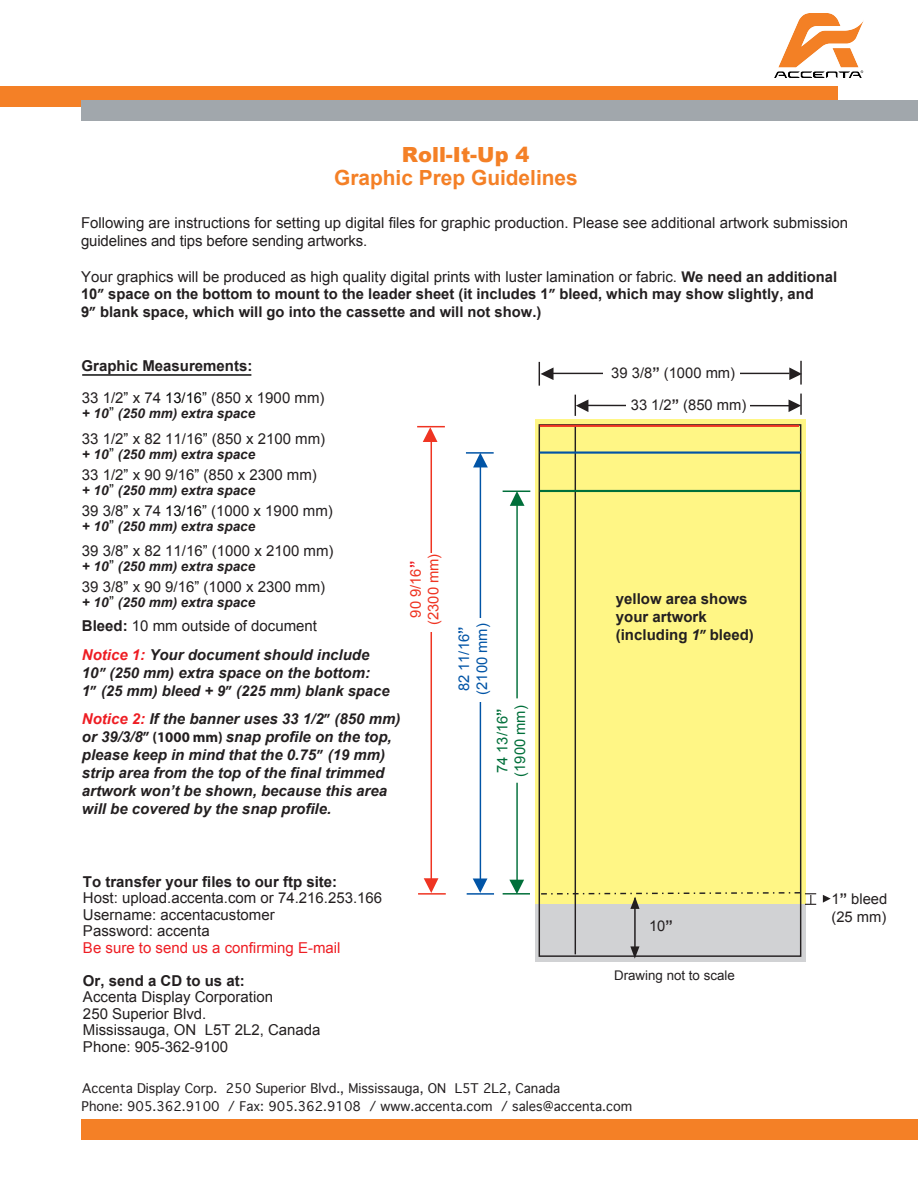
<style>
.page{position:relative;width:918px;height:1188px;background:#fff}
.page>*{position:absolute;margin:0;border:0;box-sizing:border-box;transform-origin:0 0}
.t1{font:700 20.85px "Arial";color:#f48026}
.t2{font:900 20.85px "Arial";color:#f48026}
.t3{font:15px/16.5px "Arial";color:#231f20}
.t4{font:italic 700 15px/18px "Arial";color:#231f20}
.t5{font:700 15px/18px "Arial";color:#231f20}
.t6{font:15px "Arial";color:#ee1d23}
.t7{font:700 14.7px/17.7px "Arial";color:#231f20}
.t8{font:14.7px/17.7px "Arial";color:#231f20}
.t9{font:italic 700 14.7px "Arial";color:#231f20}
.t10{font:14.7px/17.7px "Arial";color:#0154a6}
.t11{font:14.7px/17.7px "Arial";color:#006f3a}
.t12{font:14.7px/17.7px "Arial";color:#ef3422;text-align:center}
.t13{font:italic 700 13.5px "Arial";color:#231f20}
.t14{font:13.35px "Arial";color:#231f20}
.t15{font:12.75px "Geneva";color:#231f20}
.s1{font-weight:700;font-size:14.7px}
.s2{font-family:"Myriad"}
.s3{font-weight:400}
.s4{font-weight:400;font-size:14.7px;color:#050504}
.s5{font-weight:400;font-style:normal;font-size:14.7px;color:#050504}
.s6{font-size:14.7px;color:#050504}
.s7{font-style:normal}
.s8{font-weight:400;font-style:normal}
.s9{color:#ee1d23}
.s10{font-family:"Myriad";font-style:normal;font-size:14.7px}
.s11{font-size:14.7px}
.s12{font-size:15px}
.s13{font-family:"Myriad";font-style:normal}
.s14{font-weight:700;color:#ee1d23}
.s15{font-weight:700}
.s16{font-style:italic}
.s17{font-family:"Myriad";font-size:14.7px}
</style>
<div class="page">
<hr style="left:480px;top:463px;width:1px;height:417px;background:#0154a6">
<div style="left:535px;top:831px;width:271px;height:131px;background:#d1d2d4"></div>
<hr style="left:588px;top:405px;width:203px;height:1px;background:#231f20">
<hr style="left:553px;top:373px;width:237px;height:1px;background:#231f20">
<svg style="left:539px;top:362px;width:15px;height:24px"></svg>
<svg style="left:789px;top:367px;width:11px;height:13px"></svg>
<hr style="left:800px;top:361px;width:2px;height:24px;background:#231f20">
<hr style="left:800px;top:394px;width:2px;height:21px;background:#231f20">
<div style="left:0;top:87px;width:837px;height:20px;background:#f48026"></div>
<div style="left:81px;top:100px;width:837px;height:20px;background:#a1a7ac"></div>
<div style="left:81px;top:1119px;width:837px;height:21px;background:#f48026"></div>
<hr style="left:82px;top:374px;width:169px;height:2px;background:#050504">
<hr style="left:466px;top:452px;width:28px;height:2px;background:#0154a6">
<svg style="left:473px;top:453px;width:15px;height:14px"></svg>
<svg style="left:473px;top:879px;width:14px;height:14px"></svg>
<svg style="left:575px;top:395px;width:13px;height:21px"></svg>
<svg style="left:789px;top:400px;width:12px;height:12px"></svg>
<div style="left:604px;top:359px;width:136px;height:29px;background:#fff"></div>
<div style="left:626px;top:391px;width:124px;height:26px;background:#fff"></div>
<hr style="left:431px;top:441px;width:1px;height:438px;background:#ef3422">
<svg style="left:417px;top:426px;width:28px;height:16px"></svg>
<svg style="left:424px;top:878px;width:14px;height:15px"></svg>
<div style="left:402px;top:553px;width:45px;height:79px;background:#fff"></div>
<hr style="left:467px;top:893px;width:27px;height:2px;background:#0154a6">
<hr style="left:418px;top:893px;width:28px;height:2px;background:#ef3422">
<div style="left:535px;top:420px;width:271px;height:484px;background:#fff685"></div>
<hr style="left:575px;top:425px;width:1px;height:529px;background:#231f20">
<hr style="left:634px;top:898px;width:2px;height:56px;background:#231f20">
<svg style="left:630px;top:946px;width:10px;height:13px"></svg>
<svg style="left:823px;top:895px;width:8px;height:8px"></svg>
<svg style="left:538px;top:891px;width:278px;height:18px"></svg>
<div style="left:539px;top:424px;width:262px;height:533px;border:1px solid #231f20"></div>
<hr style="left:540px;top:425px;width:259px;height:2px;background:#ef3422">
<hr style="left:516px;top:503px;width:2px;height:380px;background:#006f3a">
<svg style="left:503px;top:491px;width:27px;height:15px"></svg>
<svg style="left:509px;top:880px;width:15px;height:13px"></svg>
<hr style="left:503px;top:893px;width:27px;height:2px;background:#006f3a">
<hr style="left:540px;top:451px;width:261px;height:3px;background:#0154a6">
<hr style="left:540px;top:490px;width:261px;height:2px;background:#006f3a">
<div style="left:452px;top:618px;width:44px;height:84px;background:#fff"></div>
<div style="left:488px;top:698px;width:45px;height:85px;background:#fff"></div>
<img style="left:775px;top:14px;width:89px;height:63px">
<h1 class="t2" style="left:402px;top:143px;width:129px">Roll-It-Up 4</h1>
<h1 class="t1" style="left:334px;top:164px;width:245px">Graphic Prep Guidelines</h1>
<p class="t3" style="left:81px;top:214px;width:768px;line-height:18px">Following are instructions for setting up digital files for graphic production. Please see additional artwork submission guidelines and tips before sending artworks.</p>
<p class="t3" style="left:81px;top:268px;width:758px">Your graphics will be produced as high quality digital prints with luster lamination or fabric. <span class="s1">We need an additional</span></p>
<p class="t7" style="left:81px;top:286px;width:734px">10<span class="s2">”</span> space on the bottom to mount to the leader sheet (it includes 1<span class="s2">”</span> bleed, which may show slightly, and<br>9<span class="s2">”</span> blank space, which will go into the cassette and will not show.)</p>
<p class="t5" style="left:82px;top:351px;width:244px;line-height:31.8px">Graphic Measurements:<br><span class="s3">33 1/2</span><span class="s4">”</span> <span class="s3">x 74</span> <span class="s4">13/16”</span> <span class="s3">(850 x 1900 mm)</span></p>
<p class="t13" style="left:82px;top:405px;width:175px">+ 10<span class="s5">”</span> (250 mm) extra space</p>
<p class="t3" style="left:82px;top:430px;width:245px">33 1/2<span class="s6">”</span> x 82 11/16<span class="s6">”</span> (850 x 2100 mm)</p>
<p class="t13" style="left:82px;top:445px;width:175px">+ 10<span class="s5">”</span> (250 mm) extra space</p>
<p class="t3" style="left:82px;top:466px;width:236px">33 1/2<span class="s6">”</span> x 90 9/16<span class="s6">”</span> (850 x 2300 mm)</p>
<p class="t13" style="left:82px;top:481px;width:175px">+ 10<span class="s5">”</span> (250 mm) extra space</p>
<p class="t3" style="left:82px;top:502px;width:252px">39 3/8<span class="s6">”</span> x 74 <span class="s6">13/16”</span> (1000 x 1900 mm)</p>
<p class="t13" style="left:82px;top:517px;width:175px">+ 10<span class="s5">”</span> (250 mm) extra space</p>
<p class="t3" style="left:82px;top:543px;width:253px">39 3/8<span class="s6">”</span> x 82 11/16<span class="s6">”</span> (1000 x 2100 mm)</p>
<p class="t13" style="left:82px;top:558px;width:175px">+ 10<span class="s5">”</span> (250 mm) extra space</p>
<p class="t3" style="left:82px;top:579px;width:245px">39 3/8<span class="s6">”</span> x 90 9/16<span class="s6">”</span> (1000 x 2300 mm)</p>
<p class="t13" style="left:82px;top:594px;width:175px">+ 10<span class="s5">”</span> (250 mm) extra space</p>
<p class="t4" style="left:82px;top:612px;width:289px;line-height:28.5px"><span class="s7">Bleed:</span> <span class="s8">10 mm outside of document<br></span><span class="s9">Notice 1:</span> Your document should include</p>
<p class="t4" style="left:82px;top:664px;width:290px">10<span class="s10">”</span> <span class="s11">(250 mm)</span> extra space on the bottom:</p>
<p class="t9" style="left:82px;top:681px;width:309px"><span class="s12">1</span><span class="s13">”</span> (25 mm) bleed + 9<span class="s13">”</span> (225 mm) blank space</p>
<p class="t4" style="left:82px;top:710px;width:320px"><span class="s9">Notice 2:</span> If the banner uses 33 1/2<span class="s10">”</span> (850 mm) or 39/3/8<span class="s10">” (1000 mm)</span> snap profile on the top, please keep in mind that the 0.75<span class="s10">”</span> (19 mm) strip area from the top of the final trimmed artwork won’t be shown, because this area will be covered by the snap profile.</p>
<p class="t12" style="left:407px;top:625px;width:73px;rotate:-90deg">90 9/16<span class="s14">” </span>(2300 mm)</p>
<p class="t10" style="left:455px;top:695px;width:73px;rotate:-90deg">82 11/16<span class="s15">” </span>(2100 mm)</p>
<p class="t11" style="left:494px;top:777px;width:73px;rotate:-90deg">74 13/16<span class="s15">” </span>(1900 mm)</p>
<p class="t5" style="left:83px;top:873px;width:256px">To transfer your files to our ftp site:</p>
<p class="t3" style="left:83px;top:890px;width:301px">Host: upload.accenta.com or 74.216.253.166<br>Username: accentacustomer<br>Password: accenta</p>
<p class="t6" style="left:83px;top:937px;width:259px">Be sure to send us a confirming E-mail</p>
<p class="t5" style="left:83px;top:972px;width:163px">Or, send a CD to us at:</p>
<p class="t3" style="left:83px;top:989px;width:239px">Accenta Display Corporation<br>250 Superior Blvd.<br>Mississauga, ON L5T 2L2, Canada<br>Phone: 905-362-9100</p>
<p class="t15" style="left:82px;top:1077px;width:480px">Accenta Display Corp. 250 Superior Blvd., Mississauga, ON L5T 2L2, Canada</p>
<p class="t8" style="left:611px;top:365px;width:125px">39 3/8<span class="s15">”</span> (1000 mm)</p>
<p class="t8" style="left:631px;top:396px;width:117px">33 1/2<span class="s15">”</span> (850 mm)</p>
<p class="t5" style="left:616px;top:590px;width:140px">yellow area shows your artwork (including <span class="s16">1</span><span class="s17">”</span> bleed)</p>
<p class="t8" style="left:649px;top:917px;width:25px">10<span class="s15">”</span></p>
<p class="t14" style="left:614px;top:966px;width:122px">Drawing not to scale</p>
<p class="t15" style="left:82px;top:1095px;width:552px">Phone: 905.362.9100 / Fax: 905.362.9108 / www.accenta.com / sales@accenta.com</p>
<p class="t8" style="left:832px;top:890px;width:57px">1<span class="s15">”</span> bleed (25 mm)</p>
</div>
